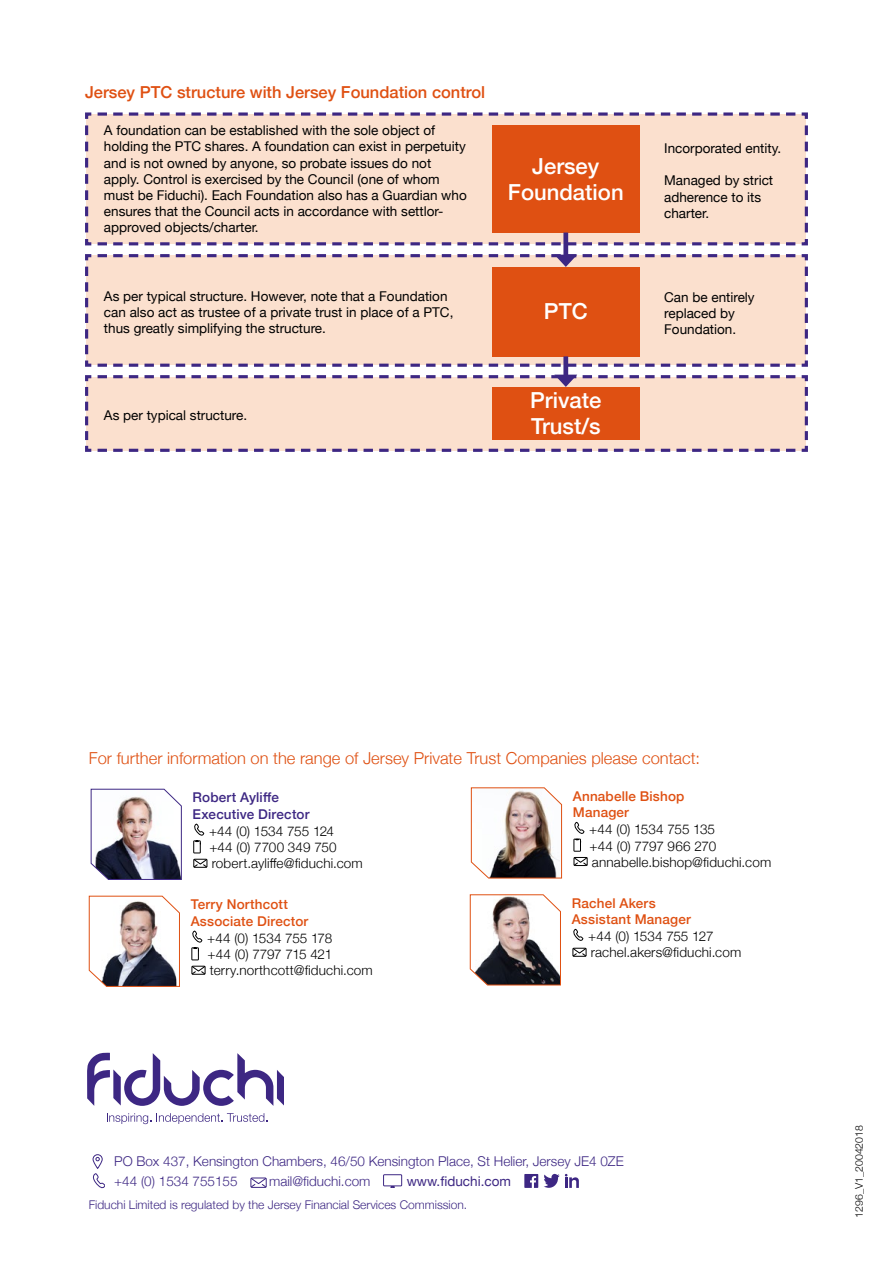
<style>
.page{position:relative;width:893px;height:1263px;background:#fff}
.page>*{position:absolute;margin:0;border:0;box-sizing:border-box;transform-origin:0 0}
.t1{font:500 22.05px "Helvetica Neue";color:#fff}
.t2{font:300 16.5px "Helvetica Neue";color:#df5012}
.t3{font:500 16.5px "Helvetica Neue";color:#df5012}
.t4{font:13.5px/16.2px "Helvetica Neue";color:#000}
.t5{font:300 13.5px "Helvetica Neue";letter-spacing:.01em;color:#000}
.t6{font:300 13.5px "Helvetica Neue";color:#3d2783}
.t7{font:500 13.5px "Helvetica Neue";letter-spacing:.015em;color:#df5012}
.t8{font:300 13.5px "Helvetica Neue";letter-spacing:-.01em;color:#000}
.t9{font:500 13.5px "Helvetica Neue";letter-spacing:.015em;color:#3d2783}
.t10{font:300 13.5px "Helvetica Neue";letter-spacing:-.015em;color:#000}
.t11{font:300 13.5px "Helvetica Neue";letter-spacing:-.025em;color:#000}
.t12{font:13.5px "Helvetica Neue";color:#3d2783}
.t13{font:300 12px "Helvetica Neue";color:#3d2783}
.t14{font:300 10.5px "Helvetica Neue";color:#000}
</style>
<div class="page">
<svg style="left:85px;top:112px;width:723px;height:135px;background:#f3d9cc"></svg>
<div style="left:492px;top:125px;width:147px;height:108px;background:#df5012"></div>
<svg style="left:85px;top:252px;width:723px;height:116px;background:#f6dcce"></svg>
<div style="left:492px;top:267px;width:147px;height:89px;background:#df5012"></div>
<svg style="left:85px;top:374px;width:723px;height:78px;background:#f3d9cc"></svg>
<div style="left:492px;top:387px;width:147px;height:53px;background:#df5012"></div>
<div style="left:563px;top:233px;width:5px;height:26px;background:#3d2783"></div>
<svg style="left:94px;top:254px;width:701px;height:13px;background:#dcc3c3"></svg>
<div style="left:563px;top:356px;width:5px;height:23px;background:#3d2783"></div>
<svg style="left:94px;top:375px;width:701px;height:12px;background:#dac2c4"></svg>
<svg style="left:107px;top:1113px;width:160px;height:11px"></svg>
<svg style="left:87px;top:1052px;width:196px;height:54px"></svg>
<div style="left:93px;top:1154px;width:10px;height:15px;border:1px solid #3d2783;border-radius:5px"></div>
<svg style="left:96px;top:1157px;width:4px;height:4px"></svg>
<svg style="left:92px;top:1173px;width:13px;height:16px"></svg>
<svg style="left:250px;top:1177px;width:17px;height:11px"></svg>
<div style="left:383px;top:1174px;width:19px;height:12px;border:1px solid #3d2783"></div>
<svg style="left:544px;top:1174px;width:35px;height:14px"></svg>
<svg style="left:524px;top:1174px;width:14px;height:14px"></svg>
<svg style="left:193px;top:823px;width:14px;height:45px"></svg>
<img style="left:90px;top:788px;width:92px;height:92px">
<svg style="left:191px;top:930px;width:15px;height:45px"></svg>
<svg style="left:88px;top:895px;width:92px;height:92px"></svg>
<svg style="left:573px;top:821px;width:15px;height:45px"></svg>
<img style="left:471px;top:787px;width:91px;height:92px">
<svg style="left:573px;top:928px;width:11px;height:13px"></svg>
<svg style="left:572px;top:948px;width:15px;height:9px"></svg>
<svg style="left:469px;top:894px;width:92px;height:92px"></svg>
<p class="t3" style="left:85px;top:79px;width:402px">Jersey PTC structure with Jersey Foundation control</p>
<p class="t4" style="left:104px;top:123px;width:364px">A foundation can be established with the sole object of holding the PTC shares. A foundation can exist in perpetuity and is not owned by anyone, so probate issues do not apply. Control is exercised by the Council (one of whom must be Fiduchi). Each Foundation also has a Guardian who ensures that the Council acts in accordance with settlor&shy;approved objects/charter.</p>
<p class="t4" style="left:104px;top:289px;width:351px">As per typical structure. However, note that a Foundation can also act as trustee of a private trust in place of a PTC, thus greatly simplifying the structure.</p>
<p class="t4" style="left:104px;top:408px;width:145px">As per typical structure.</p>
<p class="t1" style="left:532px;top:148px;width:69px">Jersey</p>
<p class="t1" style="left:508px;top:174px;width:117px">Foundation</p>
<p class="t1" style="left:544px;top:294px;width:45px">PTC</p>
<p class="t1" style="left:530px;top:382px;width:73px">Private</p>
<p class="t1" style="left:531px;top:409px;width:71px">Trust/s</p>
<p class="t4" style="left:664px;top:141px;width:119px">Incorporated entity.</p>
<p class="t4" style="left:664px;top:173px;width:111px">Managed by strict</p>
<p class="t4" style="left:664px;top:189px;width:99px">adherence to its charter.</p>
<p class="t4" style="left:664px;top:290px;width:92px">Can be entirely replaced by<br>Foundation.</p>
<p class="t2" style="left:89px;top:745px;width:613px">For further information on the range of Jersey Private Trust Companies please contact:</p>
<p class="t9" style="left:193px;top:787px;width:88px">Robert Ayliffe</p>
<p class="t9" style="left:193px;top:803px;width:118px">Executive Director</p>
<p class="t10" style="left:209px;top:820px;width:127px">+44 (0) 1534 755 124</p>
<p class="t5" style="left:209px;top:836px;width:129px">+44 (0) 7700 349 750</p>
<p class="t5" style="left:212px;top:853px;width:153px">robert.ayliffe@fiduchi.com</p>
<p class="t7" style="left:191px;top:894px;width:99px">Terry Northcott</p>
<p class="t7" style="left:191px;top:910px;width:119px">Associate Director</p>
<p class="t8" style="left:207px;top:927px;width:127px">+44 (0) 1534 755 178</p>
<p class="t11" style="left:208px;top:943px;width:126px">+44 (0) 7797 715 421</p>
<p class="t5" style="left:210px;top:960px;width:164px">terry.northcott@fiduchi.com</p>
<p class="t7" style="left:573px;top:785px;width:113px">Annabelle Bishop</p>
<p class="t7" style="left:573px;top:801px;width:58px">Manager</p>
<p class="t5" style="left:589px;top:818px;width:127px">+44 (0) 1534 755 135</p>
<p class="t8" style="left:590px;top:835px;width:128px">+44 (0) 7797 966 270</p>
<p class="t5" style="left:592px;top:851px;width:181px">annabelle.bishop@fiduchi.com</p>
<p class="t7" style="left:572px;top:892px;width:85px">Rachel Akers</p>
<p class="t7" style="left:572px;top:908px;width:121px">Assistant Manager</p>
<p class="t8" style="left:588px;top:925px;width:127px">+44 (0) 1534 755 127</p>
<p class="t5" style="left:591px;top:942px;width:152px">rachel.akers@fiduchi.com</p>
<p class="t6" style="left:114px;top:1151px;width:511px">PO Box 437, Kensington Chambers, 46/50 Kensington Place, St Helier, Jersey JE4 0ZE</p>
<p class="t6" style="left:114px;top:1170px;width:125px">+44 (0) 1534 755155</p>
<p class="t6" style="left:269px;top:1170px;width:103px">mail@fiduchi.com</p>
<p class="t12" style="left:407px;top:1172px;width:106px">www.fiduchi.com</p>
<p class="t13" style="left:89px;top:1195px;width:380px">Fiduchi Limited is regulated by the Jersey Financial Services Commission.</p>
<p class="t14" style="left:850px;top:1218px;width:94px;rotate:-90deg">1296_V1_20042018</p>
</div>
